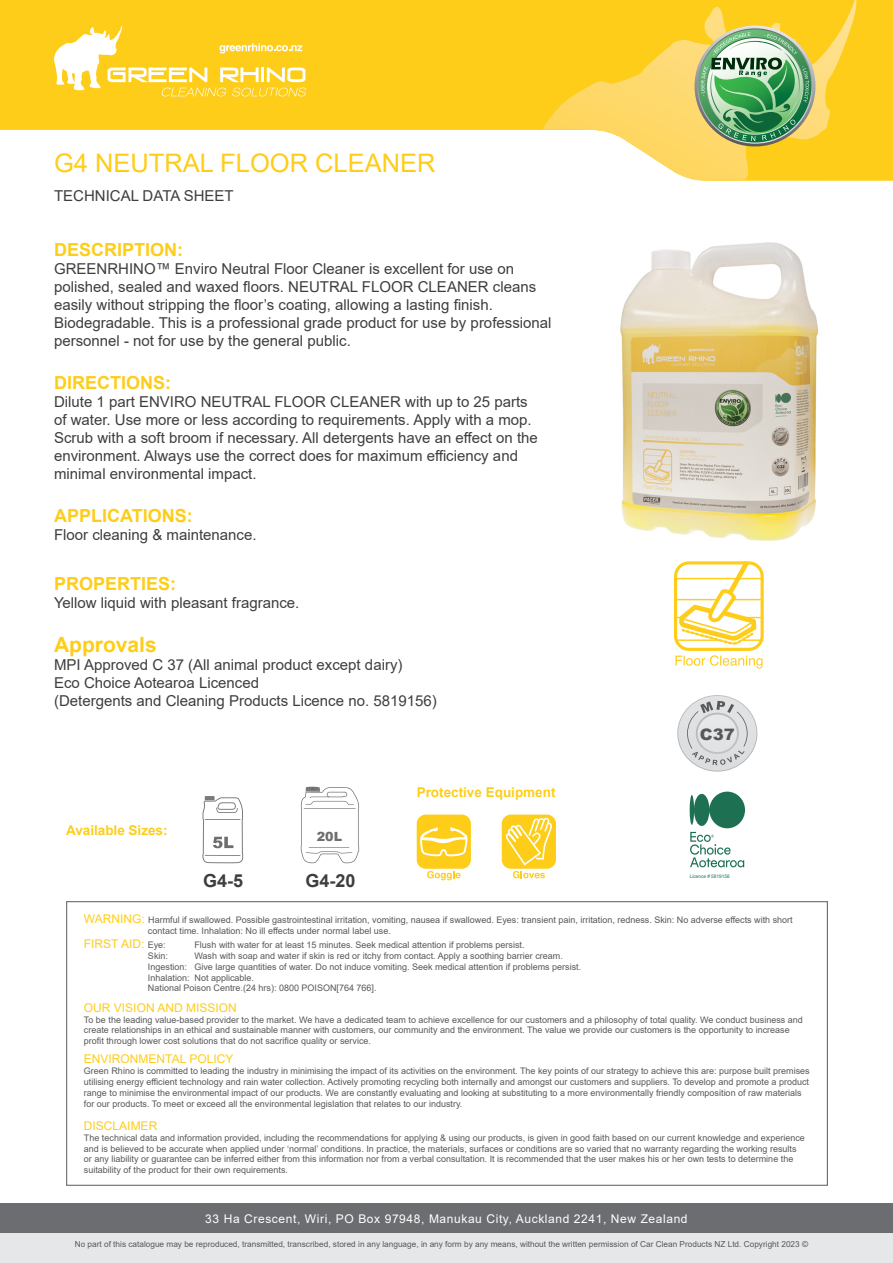
<style>
.page{position:relative;width:893px;height:1263px;background:#fff}
.page>*{position:absolute;margin:0;border:0;box-sizing:border-box;transform-origin:0 0}
.t1{font:25.5px "Arial";color:#fecd19}
.t2{font:700 21px "Arial";color:#fecd19}
.t3{font:700 18px "Arial";color:#fecd19}
.t4{font:700 18px "Arial";color:#3e3e3f}
.t5{font:900 15.75px "Arial";color:#57585a;scale:1.05 1}
.t6{font:15px/18px "Arial";color:#3e3e3f}
.t7{font:700 13.5px "Arial";color:#fecd19}
.t8{font:900 12.6px "Arial";color:#6d6e70}
.t9{font:12px "Arial";letter-spacing:.05em;color:#fff}
.t10{font:12px "Arial";color:#fecd19}
.t11{font:9px/10.8px "Arial";color:#57585a}
.t12{font:8.25px "Arial";color:#57585a}
.t13{font:4.8px "Arial";color:#1d7152}
.s1{font-size:12px;color:#fecd19}
.s2{font-size:9px;color:#57585a}
</style>
<div class="page">
<svg style="left:0;top:0;width:893px;height:181px;fill:#fecd19"></svg>
<img style="left:543px;top:0;width:313px;height:180px">
<div style="left:0;top:1233px;width:893px;height:30px;background:#e6e7e9"></div>
<div style="left:0;top:1203px;width:893px;height:30px;background:#6c6d70"></div>
<img style="left:694px;top:30px;width:123px;height:118px">
<svg style="left:674px;top:561px;width:90px;height:107px"></svg>
<svg style="left:301px;top:787px;width:58px;height:76px"></svg>
<svg style="left:202px;top:796px;width:41px;height:67px"></svg>
<svg style="left:502px;top:814px;width:54px;height:64px"></svg>
<svg style="left:417px;top:814px;width:54px;height:66px"></svg>
<svg style="left:54px;top:26px;width:252px;height:70px"></svg>
<img style="left:620px;top:242px;width:198px;height:298px">
<svg style="left:690px;top:792px;width:55px;height:75px"></svg>
<svg style="left:677px;top:695px;width:80px;height:77px"></svg>
<p class="t1" style="left:54px;top:145px;width:383px">G4 NEUTRAL FLOOR CLEANER</p>
<p class="t6" style="left:54px;top:187px;width:181px">TECHNICAL DATA SHEET</p>
<p class="t3" style="left:54px;top:236px;width:131px">DESCRIPTION:</p>
<p class="t6" style="left:54px;top:259px;width:499px">GREENRHINO™ Enviro Neutral Floor Cleaner is excellent for use on polished, sealed and waxed floors. NEUTRAL FLOOR CLEANER cleans easily without stripping the floor’s coating, allowing a lasting finish.<br>Biodegradable. This is a professional grade product for use by professional personnel - not for use by the general public.</p>
<p class="t3" style="left:54px;top:370px;width:118px">DIRECTIONS:</p>
<p class="t6" style="left:54px;top:392px;width:485px">Dilute 1 part ENVIRO NEUTRAL FLOOR CLEANER with up to 25 parts of water. Use more or less according to requirements. Apply with a mop.<br>Scrub with a soft broom if necessary. All detergents have an effect on the environment. Always use the correct does for maximum efficiency and minimal environmental impact.</p>
<p class="t3" style="left:54px;top:503px;width:140px">APPLICATIONS:</p>
<p class="t6" style="left:54px;top:526px;width:204px">Floor cleaning &amp; maintenance.</p>
<p class="t3" style="left:54px;top:571px;width:124px">PROPERTIES:</p>
<p class="t6" style="left:54px;top:594px;width:247px">Yellow liquid with pleasant fragrance.</p>
<p class="t2" style="left:54px;top:629px;width:104px">Approvals</p>
<p class="t6" style="left:54px;top:655px;width:350px">MPI Approved C 37 (All animal product except dairy)</p>
<p class="t6" style="left:54px;top:673px;width:207px">Eco Choice Aotearoa Licenced</p>
<p class="t6" style="left:54px;top:691px;width:384px">(Detergents and Cleaning Products Licence no. 5819156)</p>
<p class="t7" style="left:66px;top:820px;width:103px">Available Sizes:</p>
<h3 class="t8" style="left:317px;top:828px;width:27px">20L</h3>
<p class="t4" style="left:203px;top:868px;width:42px">G4-5</p>
<p class="t4" style="left:305px;top:868px;width:52px">G4-20</p>
<p class="t7" style="left:417px;top:782px;width:140px">Protective Equipment</p>
<h3 class="t5" style="left:700px;top:723px;width:35px">C37</h3>
<p class="t13" style="left:690px;top:872px;width:41px">Licence # 5819156</p>
<p class="t11" style="left:84px;top:914px;width:710px"><span class="s1">WARNING:</span> Harmful if swallowed. Possible gastrointestinal irritation, vomiting, nausea if swallowed. Eyes: transient pain, irritation, redness. Skin: No adverse effects with short</p>
<p class="t11" style="left:148px;top:925px;width:244px">contact time. Inhalation: No ill effects under normal label use.</p>
<p class="t10" style="left:84px;top:936px;width:83px">FIRST AID: <span class="s2">Eye:</span></p>
<p class="t11" style="left:194px;top:939px;width:332px">Flush with water for at least 15 minutes. Seek medical attention if problems persist.</p>
<p class="t11" style="left:148px;top:950px;width:22px">Skin:</p>
<p class="t11" style="left:194px;top:950px;width:370px">Wash with soap and water if skin is red or itchy from contact. Apply a soothing barrier cream.</p>
<p class="t11" style="left:148px;top:961px;width:435px">Ingestion: Give large quantities of water. Do not induce vomiting. Seek medical attention if problems persist.</p>
<p class="t11" style="left:148px;top:972px;width:108px">Inhalation: Not applicable.</p>
<p class="t11" style="left:148px;top:983px;width:230px">National Poison Centre.(24 hrs): 0800 POISON[764 766].</p>
<p class="t10" style="left:84px;top:999px;width:154px">OUR VISION AND MISSION</p>
<p class="t11" style="left:84px;top:1014px;width:720px">To be the leading value-based provider to the market. We have a dedicated team to achieve excellence for our customers and a philosophy of total quality. We conduct business and create relationships in an ethical and sustainable manner with customers, our community and the environment. The value we provide our customers is the opportunity to increase profit through lower cost solutions that do not sacrifice quality or service.</p>
<p class="t10" style="left:84px;top:1051px;width:151px">ENVIRONMENTAL POLICY</p>
<p class="t11" style="left:84px;top:1066px;width:727px">Green Rhino is committed to leading the industry in minimising the impact of its activities on the environment. The key points of our strategy to achieve this are: purpose built premises utilising energy efficient technology and rain water collection. Actively promoting recycling both internally and amongst our customers and suppliers. To develop and promote a product range to minimise the environmental impact of our products. We are constantly evaluating and looking at substituting to a more environmentally friendly composition of raw materials for our products. To meet or exceed all the environmental legislation that relates to our industry.</p>
<p class="t10" style="left:84px;top:1117px;width:75px">DISCLAIMER</p>
<p class="t11" style="left:84px;top:1132px;width:722px">The technical data and information provided, including the recommendations for applying &amp; using our products, is given in good faith based on our current knowledge and experience and is believed to be accurate when applied under ‘normal’ conditions. In practice, the materials, surfaces or conditions are so varied that no warranty regarding the working results or any liability or guarantee can be inferred either from this information nor from a verbal consultation. It is recommended that the user makes his or her own tests to determine the suitability of the product for their own requirements.</p>
<p class="t9" style="left:205px;top:1210px;width:484px">33 Ha Crescent, Wiri, PO Box 97948, Manukau City, Auckland 2241, New Zealand</p>
<p class="t12" style="left:75px;top:1238px;width:735px">No part of this catalogue may be reproduced, transmitted, transcribed, stored in any language, in any form by any means, without the written permission of Car Clean Products NZ Ltd. Copyright 2023 ©</p>
</div>
